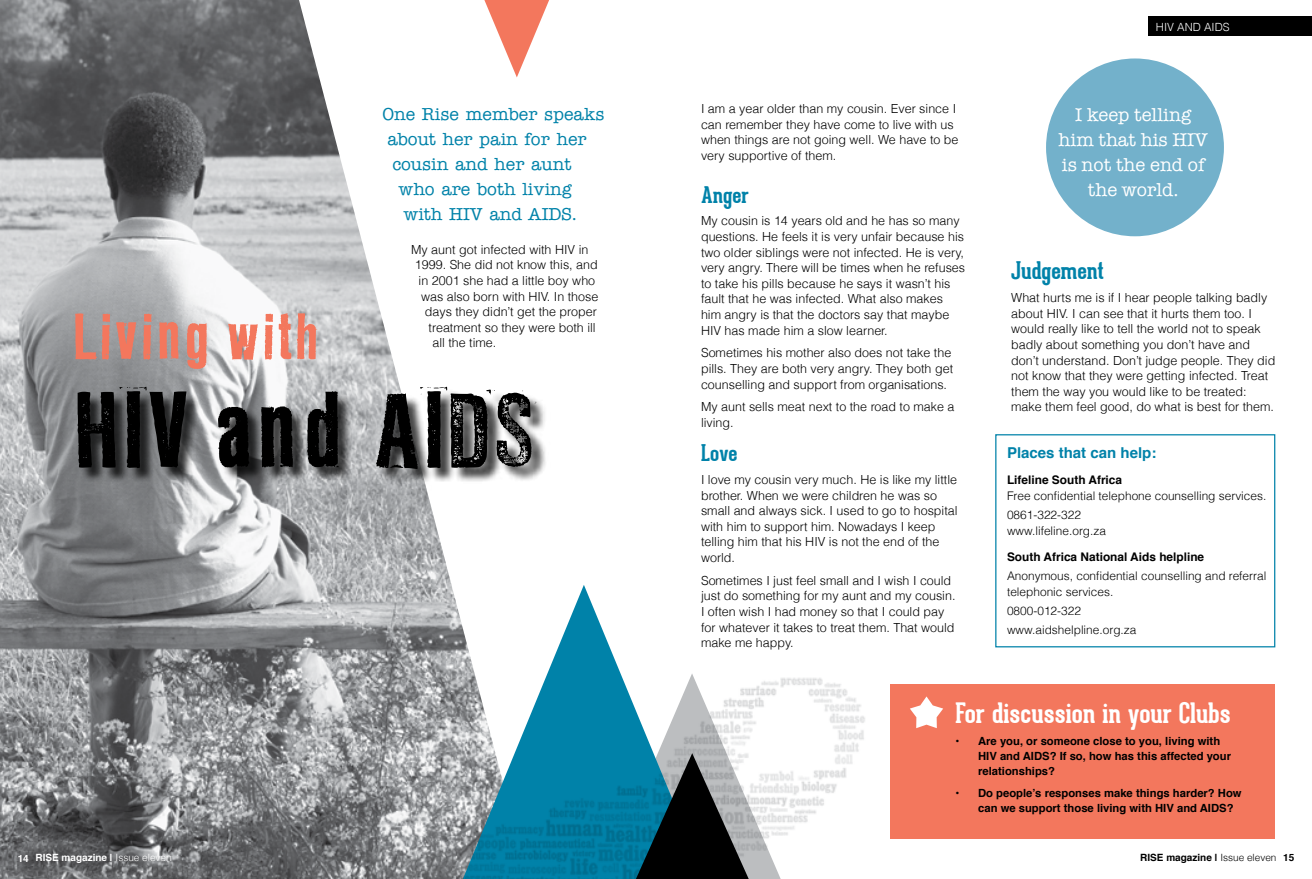
<style>
.page{position:relative;width:1312px;height:879px;background:#fff}
.page>*{position:absolute;margin:0;border:0;box-sizing:border-box;transform-origin:0 0}
.t1{font:95px "LL Rubber Grotesque";color:#000}
.t2{font:57.5px "LL Rubber Grotesque";color:#f3775d}
.t3{font:700 27.5px "Geared Slab";color:#fff}
.t4{font:700 23.75px "Geared Slab";color:#0082a9}
.t5{font:700 22.5px "Geared Slab";color:#0082a9}
.t6{font:18.75px/25px "American Typewriter";color:#fff;text-align:center}
.t7{font:500 17.5px "American Typewriter Std";color:#0082a9}
.t8{font:700 15px "Helvetica";color:#0082a9}
.t9{font:300 12.5px/15.6px "Helvetica";color:#000}
.t10{font:300 11.88px/19.1px "Helvetica";color:#000}
.t11{font:700 11.88px "Helvetica";color:#000}
.t12{font:700 11.25px/15px "Helvetica";color:#000}
.t13{font:300 11.25px "Helvetica";color:#fff}
.t14{font:700 10px "Helvetica";color:#fff}
.t15{font:700 10px "Helvetica";color:#000}
.s1{font-weight:300}
</style>
<div class="page">
<div style="left:889px;top:684px;width:385px;height:154px;background:#f3775d"></div>
<img style="left:0;top:0;width:517px;height:879px">
<div style="left:1148px;top:17px;width:163px;height:19px;background:#000"></div>
<div style="left:79px;top:389px;width:472px;height:103px;background:#000;opacity:.75"></div>
<svg style="left:463px;top:585px;width:154px;height:80px"></svg>
<img style="left:410px;top:665px;width:455px;height:214px">
<svg style="left:484px;top:0;width:65px;height:77px"></svg>
<svg style="left:910px;top:696px;width:33px;height:32px"></svg>
<div style="left:1045px;top:58px;width:178px;height:178px;background:#73b1cb;border-radius:50%"></div>
<svg style="left:603px;top:673px;width:177px;height:206px"></svg>
<div style="left:994px;top:434px;width:280px;height:213px;border:1px solid #0082a9"></div>
<h3 class="t7" style="left:382px;top:105px;width:223px">One Rise member speaks</h3>
<h3 class="t7" style="left:387px;top:130px;width:201px">about her pain for her</h3>
<h3 class="t7" style="left:392px;top:155px;width:180px">cousin and her aunt</h3>
<h3 class="t7" style="left:398px;top:180px;width:174px">who are both living</h3>
<h3 class="t7" style="left:403px;top:205px;width:175px">with HIV and AIDS.</h3>
<p class="t9" style="left:411px;top:241px;width:179px">My aunt got infected with H IV in</p>
<p class="t9" style="left:415px;top:256px;width:184px">1999. She did not know this, and</p>
<p class="t9" style="left:418px;top:272px;width:178px">in 2001 she had a little boy who</p>
<p class="t9" style="left:421px;top:288px;width:179px">was also born with H IV. In those</p>
<p class="t9" style="left:425px;top:303px;width:173px">days they didn’t get the proper</p>
<p class="t9" style="left:428px;top:319px;width:168px">treatment so they were both ill</p>
<p class="t9" style="left:432px;top:334px;width:65px">all the time.</p>
<h2 class="t2" style="left:73px;top:301px;width:249px">Living with</h2>
<h1 class="t1" style="left:73px;top:372px;width:465px">HIV and AIDS</h1>
<p class="t9" style="left:701px;top:100px;width:259px">I am a year older than my cousin. Ever since I can remember they have come to live with us when things are not going well. We have to be very supportive of them.</p>
<h3 class="t5" style="left:701px;top:180px;width:50px">Anger</h3>
<p class="t9" style="left:701px;top:212px;width:265px">My cousin is 14 years old and he has so many questions. He feels it is very unfair because his two older siblings were not infected. He is very, very angry. There will be times when he refuses to take his pills because he says it wasn’t his fault that he was infected. What also makes him angry is that the doctors say that maybe<br>H IV has made him a slow learner.</p>
<p class="t9" style="left:701px;top:344px;width:253px">Sometimes his mother also does not take the pills. They are both very angry. They both get counselling and support from organisations.</p>
<p class="t9" style="left:701px;top:398px;width:255px">My aunt sells meat next to the road to make a living.</p>
<h3 class="t5" style="left:701px;top:439px;width:38px">Love</h3>
<p class="t9" style="left:701px;top:471px;width:258px">I love my cousin very much. He is like my little brother. When we were children he was so small and always sick. I used to go to hospital with him to support him. Nowadays I keep telling him that his H IV is not the end of the world.</p>
<p class="t9" style="left:701px;top:572px;width:256px">Sometimes I just feel small and I wish I could just do something for my aunt and my cousin.<br>I often wish I had money so that I could pay for whatever it takes to treat them. That would make me happy.</p>
<p class="t13" style="left:1155px;top:17px;width:75px">H IV AND AIDS</p>
<h3 class="t6" style="left:1058px;top:102px;width:151px">I keep telling him that his HIV is not the end of the world.</h3>
<h3 class="t4" style="left:1010px;top:256px;width:94px">Judgement</h3>
<p class="t9" style="left:1010px;top:289px;width:265px">What hurts me is if I hear people talking badly about H IV. I can see that it hurts them too. I would really like to tell the world not to speak badly about something you don’t have and don’t understand. Don’t judge people. They did not know that they were getting infected. Treat them the way you would like to be treated: make them feel good, do what is best for them.</p>
<p class="t8" style="left:1006px;top:440px;width:151px">Places that can help:</p>
<p class="t11" style="left:1006px;top:470px;width:117px">Lifeline South Africa</p>
<p class="t10" style="left:1006px;top:485px;width:261px">Free confidential telephone counselling services.<br>0861-322-322</p>
<p class="t10" style="left:1006px;top:520px;width:100px">www.lifeline.org.za</p>
<p class="t11" style="left:1006px;top:547px;width:199px">South Africa National Aids helpline</p>
<p class="t10" style="left:1006px;top:567px;width:261px;line-height:15.6px">Anonymous, confidential counselling and referral telephonic services.</p>
<p class="t10" style="left:1006px;top:600px;width:131px">0800-012-322 www.aidshelpline.org.za</p>
<h3 class="t3" style="left:955px;top:696px;width:276px">For discussion in your Clubs</h3>
<p class="t12" style="left:977px;top:734px;width:254px;text-indent:-22px">• Are you, or someone close to you, living with<br>HIV and AIDS? If so, how has this affected your relationships?</p>
<p class="t12" style="left:977px;top:786px;width:265px;text-indent:-22px">• Do people’s responses make things harder? How can we support those living with HIV and AIDS?</p>
<p class="t14" style="left:18px;top:849px;width:155px">14 RISE magazine | <span class="s1">Issue eleven</span></p>
<p class="t15" style="left:1139px;top:849px;width:155px">RISE magazine | <span class="s1">Issue eleven</span> 15</p>
</div>
